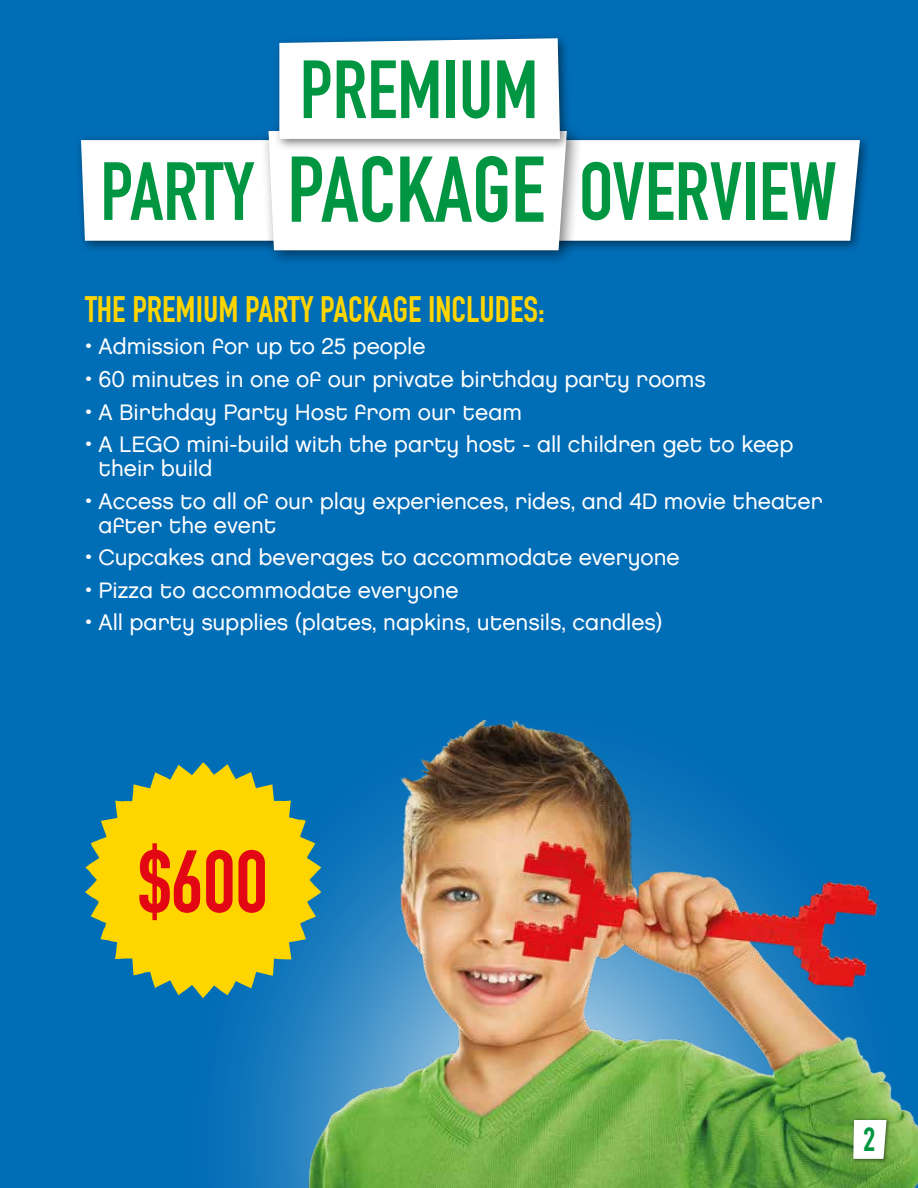
<style>
.page{position:relative;width:918px;height:1188px;background:#006db7}
.page>*{position:absolute;margin:0;border:0;box-sizing:border-box;transform-origin:0 0}
.t1{font:700 87px "DIN Condensed";color:#e30613}
.t2{font:700 81px "DIN Condensed";color:#009641}
.t3{font:700 36px "DIN Condensed";color:#ffd500}
.t4{font:700 33px "DIN Condensed";color:#009641}
.t5{font:22.5px/24px "Chalet London Nineteen Eighty";color:#fff}
.s1{font-size:91.65px}
</style>
<div class="page">
<svg style="left:231px;top:998px;width:47px;height:190px;fill:#1176bb"></svg>
<img style="left:278px;top:719px;width:640px;height:469px">
<svg style="left:85px;top:761px;width:236px;height:237px;fill:#ffd500"></svg>
<div style="left:851px;top:1118px;width:40px;height:46px;background:#000;opacity:.5"></div>
<svg style="left:853px;top:1120px;width:34px;height:39px"></svg>
<div style="left:75px;top:134px;width:235px;height:119px;background:#006ab3"></div>
<div style="left:506px;top:134px;width:365px;height:119px;background:#000;opacity:.5"></div>
<div style="left:260px;top:122px;width:323px;height:145px;background:#000;opacity:.5"></div>
<svg style="left:81px;top:38px;width:779px;height:212px"></svg>
<h2 class="t2" style="left:300px;top:42px;width:240px">PREMIUM</h2>
<h2 class="t2" style="left:100px;top:144px;width:738px">PARTY <span class="s1">PACKAGE</span> OVERVIEW</h2>
<h3 class="t3" style="left:85px;top:288px;width:461px">THE PREMIUM PARTY PACKAGE INCLUDES:</h3>
<p class="t5" style="left:85px;top:335px;width:342px">• Admission for up to 25 people</p>
<p class="t5" style="left:85px;top:367px;width:622px">• 60 minutes in one of our private birthday party rooms</p>
<p class="t5" style="left:85px;top:400px;width:439px">• A Birthday Party Host from our team</p>
<p class="t5" style="left:99px;top:432px;width:696px;text-indent:-14px">• A LEGO mini-build with the party host - all children get to keep their build</p>
<p class="t5" style="left:99px;top:489px;width:726px;text-indent:-14px">• Access to all of our play experiences, rides, and 4D movie theater after the event</p>
<p class="t5" style="left:85px;top:545px;width:596px">• Cupcakes and beverages to accommodate everyone</p>
<p class="t5" style="left:85px;top:578px;width:375px">• Pizza to accommodate everyone</p>
<p class="t5" style="left:85px;top:610px;width:579px">• All party supplies (plates, napkins, utensils, candles)</p>
<h1 class="t1" style="left:138px;top:831px;width:131px">$600</h1>
<h3 class="t4" style="left:863px;top:1120px;width:14px">2</h3>
</div>
